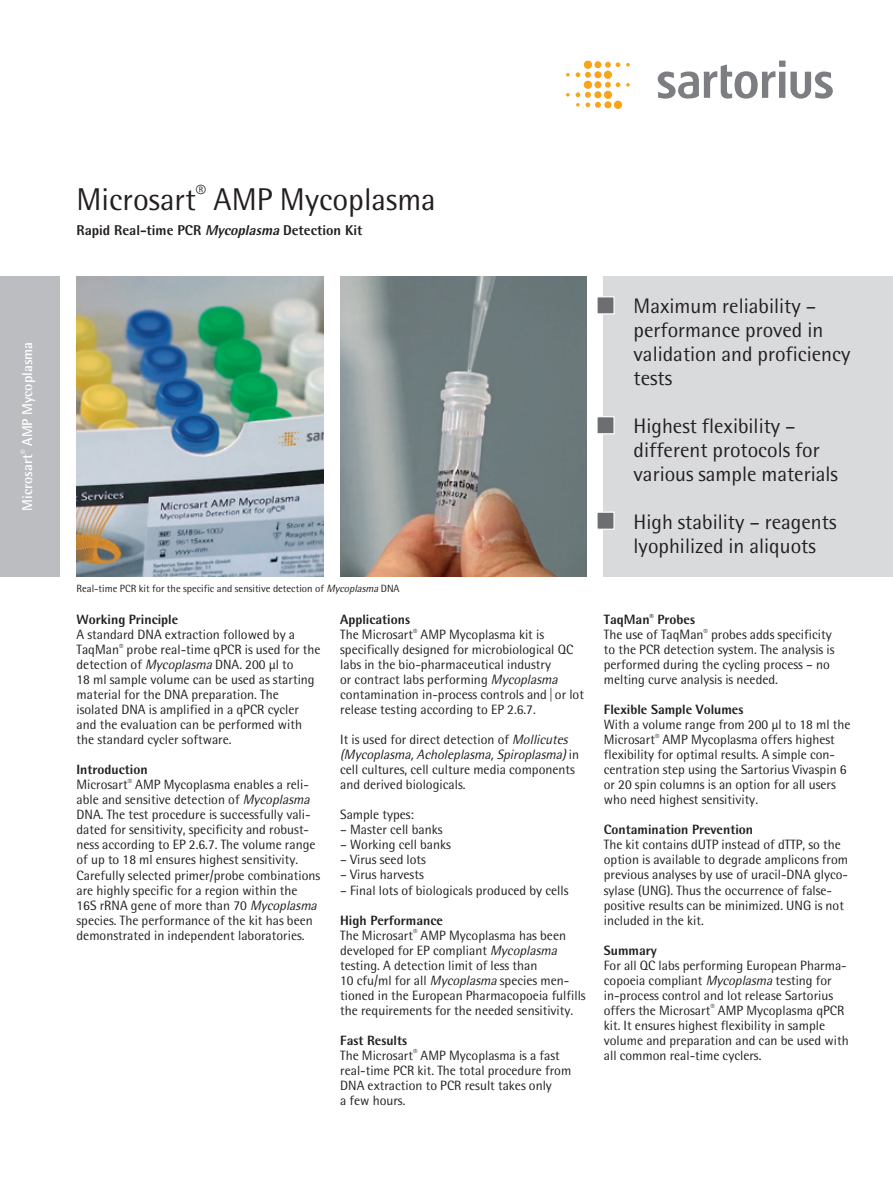
<style>
.page{position:relative;width:893px;height:1191px;background:#fff}
.page>*{position:absolute;margin:0;border:0;box-sizing:border-box;transform-origin:0 0}
.t1{font:31.5px "Sartorius Rotis Sans";color:#231f20}
.t2{font:21px/24px "Sartorius Rotis Sans";color:#231f20}
.t3{font:800 14.25px "Sartorius Rotis Sans";color:#231f20}
.t4{font:700 14.25px "Sartorius Rotis Sans";color:#fff}
.t5{font:13.5px/15px "Sartorius Rotis Sans";color:#231f20}
.t6{font:800 13.5px "Sartorius Rotis Sans";color:#231f20}
.t7{font:10.5px "Sartorius Rotis Sans";color:#231f20}
.s1{font-style:italic}
.s2{font-weight:800}
</style>
<div class="page">
<img style="left:77px;top:276px;width:246px;height:300px">
<img style="left:340px;top:276px;width:247px;height:300px">
<div style="left:0;top:276px;width:60px;height:300px;background:#bcbdc0"></div>
<div style="left:604px;top:276px;width:289px;height:300px;background:#d9dadc"></div>
<div style="left:596px;top:296px;width:19px;height:18px;background:#6d6e71;border:1px solid #fff"></div>
<div style="left:596px;top:416px;width:19px;height:18px;background:#6d6e71;border:1px solid #fff"></div>
<div style="left:596px;top:511px;width:19px;height:19px;background:#6d6e71;border:1px solid #fff"></div>
<div style="left:584px;top:61px;width:8px;height:8px;background:#f9a51b;border-radius:50%"></div>
<svg style="left:626px;top:63px;width:4px;height:3px"></svg>
<svg style="left:626px;top:83px;width:4px;height:4px"></svg>
<svg style="left:566px;top:73px;width:4px;height:4px"></svg>
<svg style="left:566px;top:93px;width:4px;height:4px"></svg>
<svg style="left:614px;top:101px;width:8px;height:8px"></svg>
<svg style="left:576px;top:62px;width:44px;height:46px"></svg>
<svg style="left:658px;top:61px;width:175px;height:38px"></svg>
<p class="t4" style="left:22px;top:510px;width:170px;rotate:-90deg">Microsart<sup>®</sup> AMP Mycoplasma</p>
<h1 class="t1" style="left:77px;top:184px;width:361px">Microsart<sup>®</sup> AMP Mycoplasma</h1>
<p class="t3" style="left:77px;top:225px;width:287px">Rapid Real-time PCR <span class="s1">Mycoplasma</span> Detection Kit</p>
<p class="t7" style="left:77px;top:583px;width:325px">Real-time PCR kit for the specific and sensitive detection of <span class="s1">Mycoplasma</span> DNA</p>
<p class="t6" style="left:77px;top:615px;width:103px">Working Principle</p>
<p class="t5" style="left:77px;top:627px;width:245px">A standard DNA extraction followed by a TaqMan<sup>®</sup> probe real-time qPCR is used for the detection of <span class="s1">Mycoplasma</span> DNA. 200 µl to<br>18 ml sample volume can be used as starting material for the DNA preparation. The isolated DNA is amplified in a qPCR cycler and the evaluation can be performed with the standard cycler software.</p>
<p class="t5" style="left:77px;top:762px;width:245px"><span class="s2">Introduction<br></span>Microsart<sup>®</sup> AMP Mycoplasma enables a reli&shy;able and sensitive detection of <span class="s1">Mycoplasma </span>DNA. The test procedure is successfully vali&shy;dated for sensitivity, specificity and robust&shy;ness according to EP 2.6.7. The volume range of up to 18 ml ensures highest sensitivity.<br>Carefully selected primer/probe combinations are highly specific for a region within the 16S rRNA gene of more than 70 <span class="s1">Mycoplasma </span>species. The performance of the kit has been demonstrated in independent laboratories.</p>
<p class="t5" style="left:340px;top:613px;width:245px"><span class="s2">Applications<br></span>The Microsart<sup>®</sup> AMP Mycoplasma kit is specifically designed for microbiological QC labs in the bio-pharmaceutical industry<br>or contract labs performing <span class="s1">Mycoplasma </span>contamination in-process controls and | or lot release testing according to EP 2.6.7.</p>
<p class="t5" style="left:340px;top:732px;width:240px">It is used for direct detection of <span class="s1">Mollicutes (Mycoplasma,Acholeplasma,Spiroplasma)</span>i n cell cultures, cell culture media components and derived biologicals.</p>
<p class="t5" style="left:340px;top:807px;width:75px">Sample types:</p>
<p class="t5" style="left:340px;top:822px;width:104px">– Master cell banks</p>
<p class="t5" style="left:340px;top:837px;width:112px">– Working cell banks</p>
<p class="t5" style="left:340px;top:852px;width:87px">– Virus seed lots</p>
<p class="t5" style="left:340px;top:867px;width:85px">– Virus harvests</p>
<p class="t5" style="left:340px;top:882px;width:230px">– Final lots of biologicals produced by cells</p>
<p class="t5" style="left:340px;top:912px;width:247px"><span class="s2">High Performance<br></span>The Microsart<sup>®</sup> AMP Mycoplasma has been developed for EP compliant <span class="s1">Mycoplasma </span>testing. A detection limit of less than<br>10 cfu/ml for all <span class="s1">Mycoplasma</span> species men&shy;tioned in the European Pharmacopoeia fulfills the requirements for the needed sensitivity.</p>
<p class="t5" style="left:340px;top:1032px;width:233px"><span class="s2">Fast Results<br></span>The Microsart<sup>®</sup> AMP Mycoplasma is a fast real-time PCR kit. The total procedure from<br>DNA extraction to PCR result takes only<br>a few hours.</p>
<h2 class="t2" style="left:634px;top:294px;width:218px">Maximum reliability – performance proved in validation and proficiency tests</h2>
<h2 class="t2" style="left:634px;top:414px;width:206px">Highest flexibility – different protocols for various sample materials</h2>
<h2 class="t2" style="left:634px;top:510px;width:204px">High stability – reagents lyophilized in aliquots</h2>
<p class="t5" style="left:604px;top:613px;width:232px"><span class="s2">TaqMan</span><sup>®</sup> <span class="s2">Probes<br></span>The use of TaqMan<sup>®</sup> probes adds specificity to the PCR detection system. The analysis is performed during the cycling process – no melting curve analysis is needed.</p>
<p class="t6" style="left:604px;top:705px;width:141px">Flexible Sample Volumes</p>
<p class="t5" style="left:604px;top:717px;width:248px">With a volume range from 200 µl to 18 ml the Microsart<sup>®</sup> AMP Mycoplasma offers highest flexibility for optimal results. A simple con&shy;centration step using the Sartorius Vivaspin 6 or 20 spin columns is an option for all users who need highest sensitivity.</p>
<p class="t6" style="left:604px;top:825px;width:151px">Contamination Prevention</p>
<p class="t5" style="left:604px;top:837px;width:246px">The kit contains dUTP instead of dTTP, so the option is available to degrade amplicons from previous analyses by use of uracil-DNA glyco&shy;sylase (UNG). Thus the occurrence of false&shy;positive results can be minimized. UNG is not included in the kit.</p>
<p class="t6" style="left:604px;top:945px;width:55px">Summary</p>
<p class="t5" style="left:604px;top:957px;width:246px">For all QC labs performing European Pharma&shy;copoeia compliant <span class="s1">Mycoplasma</span> testing for in-process control and lot release Sartorius offers the Microsart<sup>®</sup> AMP Mycoplasma qPCR kit. It ensures highest flexibility in sample volume and preparation and can be used with all common real-time cyclers.</p>
</div>
